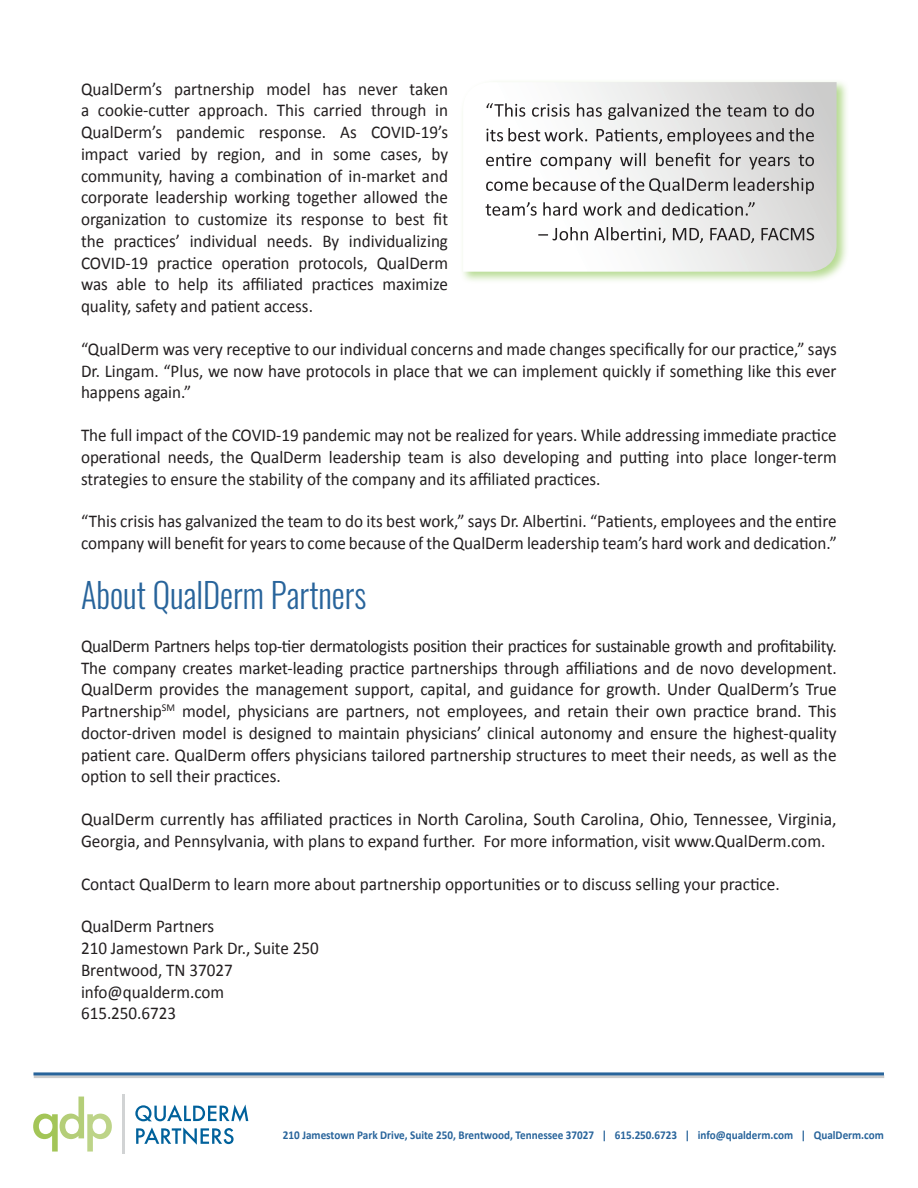
<style>
.page{position:relative;width:918px;height:1188px;background:#fff}
.page>*{position:absolute;margin:0;border:0;box-sizing:border-box;transform-origin:0 0}
.t1{font:300 34.5px "Oswald";color:#28649b;scale:.95 1}
.t2{font:18px/21.8px "Calibri";color:#231f20;text-align:justify;scale:.95 1}
.t3{font:18px/21.8px "Calibri";color:#231f20}
.t4{font:18px "Calibri";color:#231f20;scale:.96 1}
.t5{font:700 12px "Calibri";color:#28649b;scale:.93 1}
</style>
<div class="page">
<hr style="left:34px;top:1075px;width:850px;height:3px;background:#ccc">
<hr style="left:33px;top:1072px;width:851px;height:3px;background:#28649b">
<svg style="left:135px;top:1104px;width:113px;height:41px"></svg>
<svg style="left:33px;top:1097px;width:79px;height:55px"></svg>
<hr style="left:122px;top:1094px;width:3px;height:60px;background:#d1d3d4">
<div style="left:460px;top:79px;width:389px;height:205px;background:#9c6;opacity:.7"></div>
<svg style="left:463px;top:82px;width:374px;height:190px"></svg>
<svg style="left:538px;top:227px;width:276px;height:16px"></svg>
<svg style="left:486px;top:202px;width:269px;height:14px"></svg>
<svg style="left:486px;top:177px;width:328px;height:17px"></svg>
<svg style="left:486px;top:153px;width:328px;height:17px"></svg>
<svg style="left:486px;top:128px;width:328px;height:17px"></svg>
<svg style="left:487px;top:103px;width:327px;height:17px"></svg>
<p class="t2" style="left:81px;top:77px;width:388px">QualDerm’s partnership model has never taken a cookie-cutter approach. This carried through in QualDerm’s pandemic response. As COVID-19’s impact varied by region, and in some cases, by community, having a combination of in-market and corporate leadership working together allowed the organization to customize its response to best fit the practices’ individual needs. By individualizing COVID-19 practice operation protocols, QualDerm was able to help its affiliated practices maximize quality, safety and patient access.</p>
<p class="t2" style="left:81px;top:337px;width:797px">“QualDerm was very receptive to our individual concerns and made changes specifically for our practice,” says Dr. Lingam. “Plus, we now have protocols in place that we can implement quickly if something like this ever happens again.”</p>
<p class="t2" style="left:81px;top:423px;width:797px">The full impact of the COVID-19 pandemic may not be realized for years. While addressing immediate practice operational needs, the QualDerm leadership team is also developing and putting into place longer-term strategies to ensure the stability of the company and its affiliated practices.</p>
<p class="t2" style="left:81px;top:510px;width:797px">“This crisis has galvanized the team to do its best work,” says Dr. Albertini. “Patients, employees and the entire company will benefit for years to come because of the QualDerm leadership team’s hard work and dedication.”</p>
<p class="t1" style="left:81px;top:572px;width:302px">About QualDerm Partners</p>
<p class="t2" style="left:81px;top:634px;width:797px">QualDerm Partners helps top-tier dermatologists position their practices for sustainable growth and profitability.<br>The company creates market-leading practice partnerships through affiliations and de novo development.<br>QualDerm provides the management support, capital, and guidance for growth. Under QualDerm’s True Partnership<sup>SM</sup> model, physicians are partners, not employees, and retain their own practice brand. This doctor-driven model is designed to maintain physicians’ clinical autonomy and ensure the highest-quality patient care. QualDerm offers physicians tailored partnership structures to meet their needs, as well as the option to sell their practices.</p>
<p class="t3" style="left:81px;top:807px;width:757px">QualDerm currently has affiliated practices in North Carolina, South Carolina, Ohio, Tennessee, Virginia,<br>Georgia, and Pennsylvania, with plans to expand further. For more information, visit www.QualDerm.com.</p>
<p class="t4" style="left:81px;top:872px;width:730px">Contact QualDerm to learn more about partnership opportunities or to discuss selling your practice.</p>
<p class="t2" style="left:81px;top:915px;width:142px">QualDerm Partners</p>
<p class="t2" style="left:81px;top:936px;width:252px">210 Jamestown Park Dr., Suite 250</p>
<p class="t2" style="left:81px;top:958px;width:161px">Brentwood, TN 37027</p>
<p class="t2" style="left:81px;top:980px;width:152px">info@qualderm.com</p>
<p class="t2" style="left:81px;top:1002px;width:102px">615.250.6723</p>
<p class="t5" style="left:283px;top:1128px;width:648px">210 Jamestown Park Drive, Suite 250, Brentwood, Tennessee 37027 | 615.250.6723 | info@qualderm.com | QualDerm.com</p>
</div>
